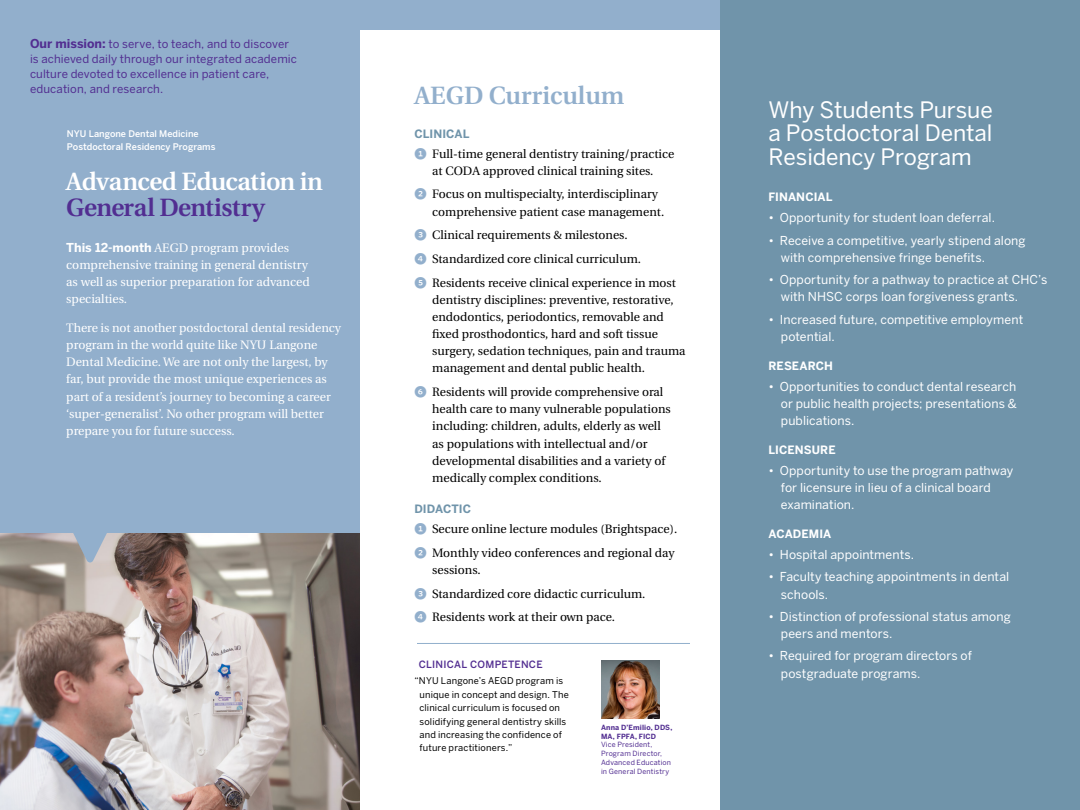
<style>
.page{position:relative;width:1080px;height:810px;background:#fff}
.page>*{position:absolute;margin:0;border:0;box-sizing:border-box;transform-origin:0 0}
.t1{font:600 25px "Utopia";letter-spacing:-.02em;color:#fff}
.t2{font:600 25px "Utopia";letter-spacing:-.02em;color:#522e91}
.t3{font:600 25px "Utopia";color:#92afcc}
.t4{font:22.5px/23.8px "Benton Sans";letter-spacing:-.005em;color:#fff;text-align:justify}
.t5{font:12.25px/17.2px "Benton Sans";letter-spacing:.005em;color:#fff}
.t6{font:12.25px/17.2px "Utopia";color:#fff}
.t7{font:12.25px/17.2px "Utopia";color:#000}
.t8{font:12.12px/17.1px "Utopia";color:#000}
.t9{font:11.5px/15px "Benton Sans";letter-spacing:.01em;color:#522e91}
.t10{font:700 11.5px "Benton Sans";letter-spacing:.005em;color:#fff}
.t11{font:700 11.5px "Benton Sans";letter-spacing:.005em;color:#7094aa}
.t12{font:500 10px "Benton Sans";letter-spacing:.025em;color:#522e91}
.t13{font:9.25px/13.5px "Benton Sans";letter-spacing:.015em;color:#000}
.t14{font:500 9.12px/13px "Benton Sans";color:#fff}
.t15{font:7.12px/8.8px "Benton Sans";letter-spacing:.02em;color:#522e91}
.t16{font:700 7.12px/8.8px "Benton Sans";letter-spacing:.015em;color:#522e91}
.s1{font-weight:700;font-size:12.25px}
.s2{font-family:"Benton Sans";font-weight:700}
.s3{font-family:"Whitney Index Black Round Bd";font-size:12.25px;color:#92afcc}
</style>
<div class="page">
<img style="left:0;top:532px;width:360px;height:278px">
<div style="left:0;top:0;width:360px;height:532px;background:#92afcc"></div>
<svg style="left:73px;top:532px;width:34px;height:30px"></svg>
<div style="left:360px;top:0;width:360px;height:30px;background:#92afcc"></div>
<img style="left:601px;top:660px;width:58px;height:58px">
<hr style="left:417px;top:643px;width:273px;height:1px;background:#92afcc">
<div style="left:720px;top:0;width:360px;height:810px;background:#7094aa"></div>
<p class="t9" style="left:30px;top:36px;width:269px"><span class="s1">Our mission:</span> to serve, to teach, and to discover is achieved daily through our integrated academic culture devoted to excellence in patient care, education, and research.</p>
<p class="t14" style="left:67px;top:127px;width:150px">NYU Langone Dental Medicine<br>Postdoctoral Residency Programs</p>
<h1 class="t1" style="left:66px;top:167px;width:258px">Advanced Education in</h1>
<h1 class="t2" style="left:66px;top:193px;width:200px">General Dentistry</h1>
<p class="t6" style="left:66px;top:239px;width:245px"><span class="s2">This 12-month</span> AEGD program provides comprehensive training in general dentistry as well as superior preparation for advanced specialties.</p>
<p class="t6" style="left:66px;top:319px;width:276px">There is not another postdoctoral dental residency program in the world quite like NYU Langone Dental Medicine. We are not only the largest, by far, but provide the most unique experiences as part of a resident’s journey to becoming a career ‘super-generalist’. No other program will better prepare you for future success.</p>
<h1 class="t3" style="left:414px;top:81px;width:212px">AEGD Curriculum</h1>
<p class="t11" style="left:414px;top:127px;width:57px">CLINICAL</p>
<p class="t8" style="left:414px;top:145px;width:262px;text-align:center"><span class="s3">1</span> Full-time general dentistry training/practice at CODA approved clinical training sites.</p>
<p class="t8" style="left:432px;top:186px;width:234px;text-indent:-18px"><span class="s3">2</span> Focus on multispecialty, interdisciplinary comprehensive patient case management.</p>
<p class="t8" style="left:414px;top:223px;width:263px;line-height:23.8px"><span class="s3">3</span> Clinical requirements &amp; milestones.<br><span class="s3">4</span> Standardized core clinical curriculum.<br><span class="s3">5</span> Residents receive clinical experience in most</p>
<p class="t8" style="left:432px;top:291px;width:255px">dentistry disciplines: preventive, restorative, endodontics, periodontics, removable and fixed prosthodontics, hard and soft tissue surgery, sedation techniques, pain and trauma management and dental public health.</p>
<p class="t8" style="left:432px;top:383px;width:240px;text-indent:-18px"><span class="s3">6</span> Residents will provide comprehensive oral health care to many vulnerable populations</p>
<p class="t7" style="left:432px;top:418px;width:235px">including: children, adults, elderly as well as populations with intellectual and/or developmental disabilities and a variety of medically complex conditions.</p>
<p class="t11" style="left:414px;top:502px;width:58px">DIDACTIC</p>
<p class="t8" style="left:414px;top:518px;width:264px;line-height:23.6px"><span class="s3">1</span> Secure online lecture modules (Brightspace).<br><span class="s3">2</span> Monthly video conferences and regional day</p>
<p class="t8" style="left:414px;top:558px;width:233px;line-height:23.8px;text-indent:18px">sessions.<br><span class="s3">3</span> Standardized core didactic curriculum.<br><span class="s3">4</span> Residents work at their own pace.</p>
<p class="t12" style="left:419px;top:658px;width:125px">CLINICAL COMPETENCE</p>
<p class="t13" style="left:420px;top:674px;width:151px;text-indent:-5px">“NYU Langone’s AEGD program is unique in concept and design. The clinical curriculum is focused on solidifying general dentistry skills and increasing the confidence of future practitioners.”</p>
<p class="t16" style="left:601px;top:723px;width:73px">Anna D’Emilio, DDS,<br>MA, FPFA, FICD</p>
<p class="t15" style="left:601px;top:740px;width:72px">Vice President,<br>Program Director,<br>Advanced Education in General Dentistry</p>
<h2 class="t4" style="left:768px;top:97px;width:226px">Why Students Pursue a Postdoctoral Dental Residency Program</h2>
<p class="t10" style="left:768px;top:190px;width:66px">FINANCIAL</p>
<p class="t5" style="left:768px;top:209px;width:228px">• Opportunity for student loan deferral.</p>
<p class="t5" style="left:781px;top:231px;width:246px;text-indent:-12px">• Receive a competitive, yearly stipend along with comprehensive fringe benefits.</p>
<p class="t5" style="left:781px;top:271px;width:268px;text-indent:-12px">• Opportunity for a pathway to practice at CHC’s with NHSC corps loan forgiveness grants.</p>
<p class="t5" style="left:781px;top:310px;width:244px;text-indent:-12px">• Increased future, competitive employment potential.</p>
<p class="t10" style="left:768px;top:359px;width:66px">RESEARCH</p>
<p class="t5" style="left:781px;top:377px;width:237px;text-align:justify;text-indent:-12px">• Opportunities to conduct dental research or public health projects; presentations &amp; publications.</p>
<p class="t10" style="left:768px;top:443px;width:69px">LICENSURE</p>
<p class="t5" style="left:781px;top:462px;width:234px;text-indent:-12px">• Opportunity to use the program pathway for licensure in lieu of a clinical board examination.</p>
<p class="t10" style="left:768px;top:527px;width:64px">ACADEMIA</p>
<p class="t5" style="left:768px;top:546px;width:147px">• Hospital appointments.</p>
<p class="t5" style="left:781px;top:568px;width:230px;text-indent:-12px">• Faculty teaching appointments in dental schools.</p>
<p class="t5" style="left:781px;top:608px;width:231px;text-indent:-12px">• Distinction of professional status among peers and mentors.</p>
<p class="t5" style="left:781px;top:647px;width:193px;text-indent:-12px">• Required for program directors of postgraduate programs.</p>
</div>
